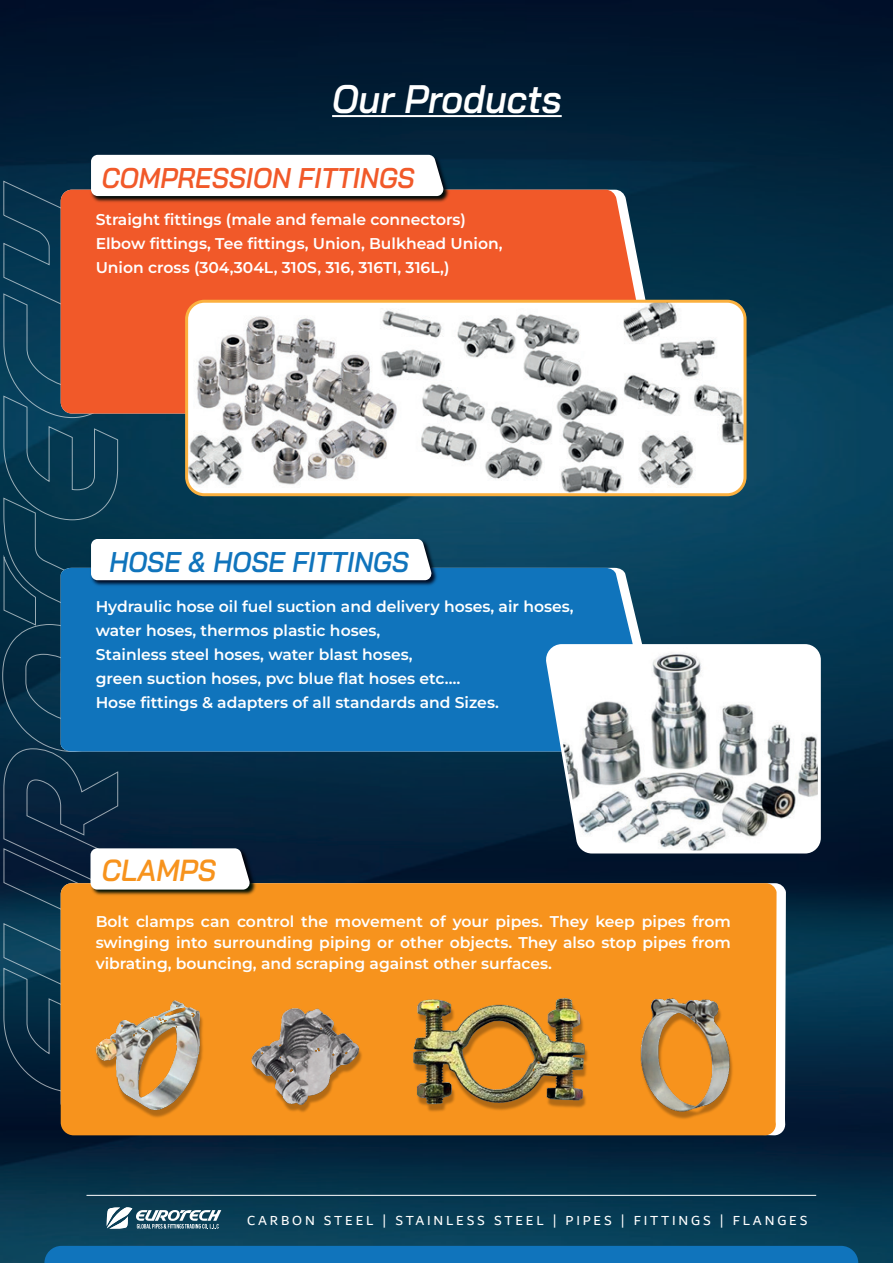
<style>
.page{position:relative;width:893px;height:1263px;background:#fff}
.page>*{position:absolute;margin:0;border:0;box-sizing:border-box;transform-origin:0 0}
.t1{font:italic 600 39.75px "Bai Jamjuree";color:#fff;scale:.93 1}
.t2{font:italic 600 30.45px "Bai Jamjuree";color:#f7931d;scale:.93 1}
.t3{font:italic 600 28.5px "Bai Jamjuree";color:#f15929;scale:.93 1}
.t4{font:italic 600 28.5px "Bai Jamjuree";color:#1074bc;scale:.93 1}
.t5{font:600 15.6px/24px "Montserrat";color:#fff}
.t6{font:14.1px "Dubai";letter-spacing:.2em;color:#fff}
</style>
<div class="page">
<img style="left:0;top:0;width:893px;height:1263px">
<svg style="left:444px;top:190px;width:213px;height:110px;background:#d55c37"></svg>
<div style="left:44px;top:1246px;width:814px;height:17px;background:#1074bc"></div>
<hr style="left:332px;top:115px;width:230px;height:2px;background:#fff">
<img style="left:40px;top:104px;width:461px;height:149px">
<div style="left:444px;top:883px;width:332px;height:60px;background:#f7931d"></div>
<svg style="left:444px;top:568px;width:213px;height:183px;background:#1674b6"></svg>
<svg style="left:106px;top:1207px;width:115px;height:22px"></svg>
<hr style="left:86px;top:1195px;width:730px;height:1px;background:#fff">
<img style="left:444px;top:301px;width:301px;height:194px">
<div style="left:185px;top:300px;width:561px;height:196px;border:3px solid #fbb03f;border-radius:18px"></div>
<img style="left:444px;top:488px;width:44px;height:150px">
<svg style="left:2px;top:155px;width:442px;height:937px"></svg>
<img style="left:47px;top:943px;width:753px;height:213px">
<svg style="left:546px;top:643px;width:276px;height:212px"></svg>
<h1 class="t1" style="left:332px;top:76px;width:248px">Our Products</h1>
<h3 class="t3" style="left:102px;top:161px;width:338px">COMPRESSION FITTINGS</h3>
<p class="t5" style="left:96px;top:207px;width:408px">Straight fittings (male and female connectors)<br>Elbow fittings, Tee fittings, Union, Bulkhead Union,<br>Union cross (304,304L, 310S, 316, 316TI, 316L,)</p>
<h3 class="t4" style="left:109px;top:545px;width:324px">HOSE &amp; HOSE FITTINGS</h3>
<p class="t5" style="left:96px;top:594px;width:479px">Hydraulic hose oil fuel suction and delivery hoses, air hoses, water hoses, thermos plastic hoses,<br>Stainless steel hoses, water blast hoses,<br>green suction hoses, pvc blue flat hoses etc.…<br>Hose fittings &amp; adapters of all standards and Sizes.</p>
<h2 class="t2" style="left:102px;top:853px;width:124px">CLAMPS</h2>
<p class="t5" style="left:96px;top:910px;width:637px;line-height:21px;text-align:justify">Bolt clamps can control the movement of your pipes. They keep pipes from swinging into surrounding piping or other objects. They also stop pipes from vibrating, bouncing, and scraping against other surfaces.</p>
<p class="t6" style="left:247px;top:1212px;width:562px">CARBON STEEL | STAINLESS STEEL | PIPES | FITTINGS | FLANGES</p>
</div>
